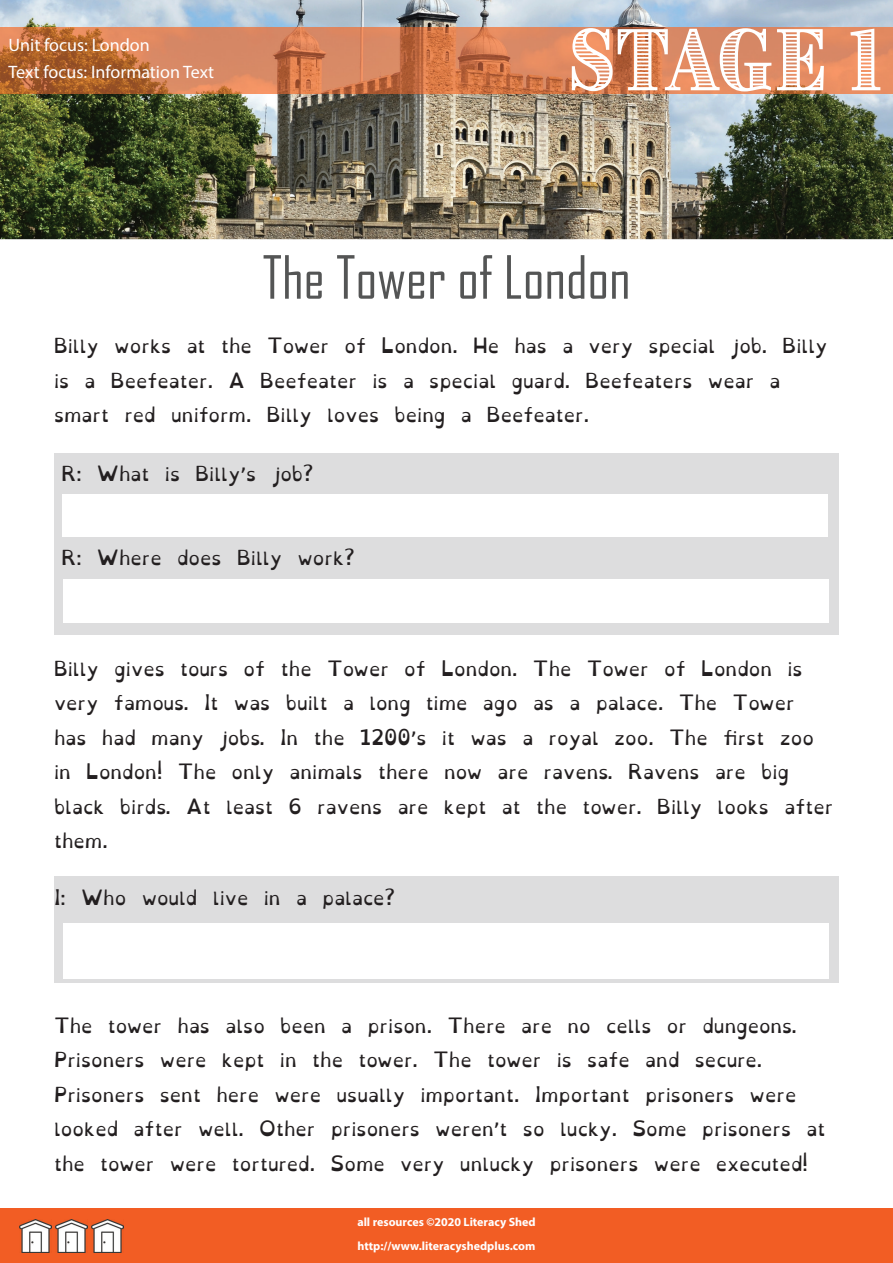
<style>
.page{position:relative;width:893px;height:1263px;background:#fff}
.page>*{position:absolute;margin:0;border:0;box-sizing:border-box;transform-origin:0 0}
.t1{font:75px "Brim Narrow Combined 1";letter-spacing:-.02em;color:#fff}
.t2{font:57px "Agency FB";color:#545555}
.t3{font:18px/34.5px "Open Dyslexic Three";color:#231f20}
.t4{font:18px/27px "Myriad Pro";color:#fff}
.t5{font:700 12px/24px "Myriad Pro";color:#fff}
</style>
<div class="page">
<img style="left:0;top:0;width:893px;height:239px">
<img style="left:0;top:27px;width:893px;height:66px">
<div style="left:0;top:1209px;width:893px;height:54px;background:#f25d24"></div>
<img style="left:20px;top:1219px;width:31px;height:33px">
<img style="left:56px;top:1219px;width:31px;height:33px">
<img style="left:92px;top:1219px;width:31px;height:33px">
<div style="left:54px;top:453px;width:785px;height:181px;background:#ddddde"></div>
<div style="left:63px;top:494px;width:765px;height:42px;background:#fff"></div>
<div style="left:63px;top:579px;width:765px;height:44px;background:#fff"></div>
<div style="left:54px;top:877px;width:785px;height:106px;background:#ddddde"></div>
<div style="left:64px;top:924px;width:765px;height:55px;background:#fff"></div>
<p class="t4" style="left:9px;top:31px;width:207px">Unit focus: London<br>Text focus: Information Text</p>
<h1 class="t1" style="left:568px;top:8px;width:315px">STAGE 1</h1>
<h2 class="t2" style="left:262px;top:243px;width:370px">The Tower of London</h2>
<p class="t3" style="left:54px;top:330px;width:775px">Billy works at the Tower of London. He has a very special job. Billy is a Beefeater. A Beefeater is a special guard. Beefeaters wear a smart red uniform. Billy loves being a Beefeater.</p>
<p class="t3" style="left:61px;top:458px;width:254px">R: What is Billy’s job?</p>
<p class="t3" style="left:61px;top:542px;width:295px">R: Where does Billy work?</p>
<p class="t3" style="left:54px;top:652px;width:781px">Billy gives tours of the Tower of London. The Tower of London is very famous. It was built a long time ago as a palace. The Tower<br>has had many jobs. In the 1200’s it was a royal zoo. The first zoo in London! The only animals there now are ravens. Ravens are big black birds. At least 6 ravens are kept at the tower. Billy looks after them.</p>
<p class="t3" style="left:54px;top:881px;width:343px">I: Who would live in a palace?</p>
<p class="t3" style="left:54px;top:1009px;width:773px">The tower has also been a prison. There are no cells or dungeons.<br>Prisoners were kept in the tower. The tower is safe and secure.<br>Prisoners sent here were usually important. Important prisoners were looked after well. Other prisoners weren’t so lucky. Some prisoners at the tower were tortured. Some very unlucky prisoners were executed!</p>
<p class="t5" style="left:357px;top:1209px;width:180px">all resources ©2020 Literacy Shed http://www.literacyshedplus.com</p>
</div>
